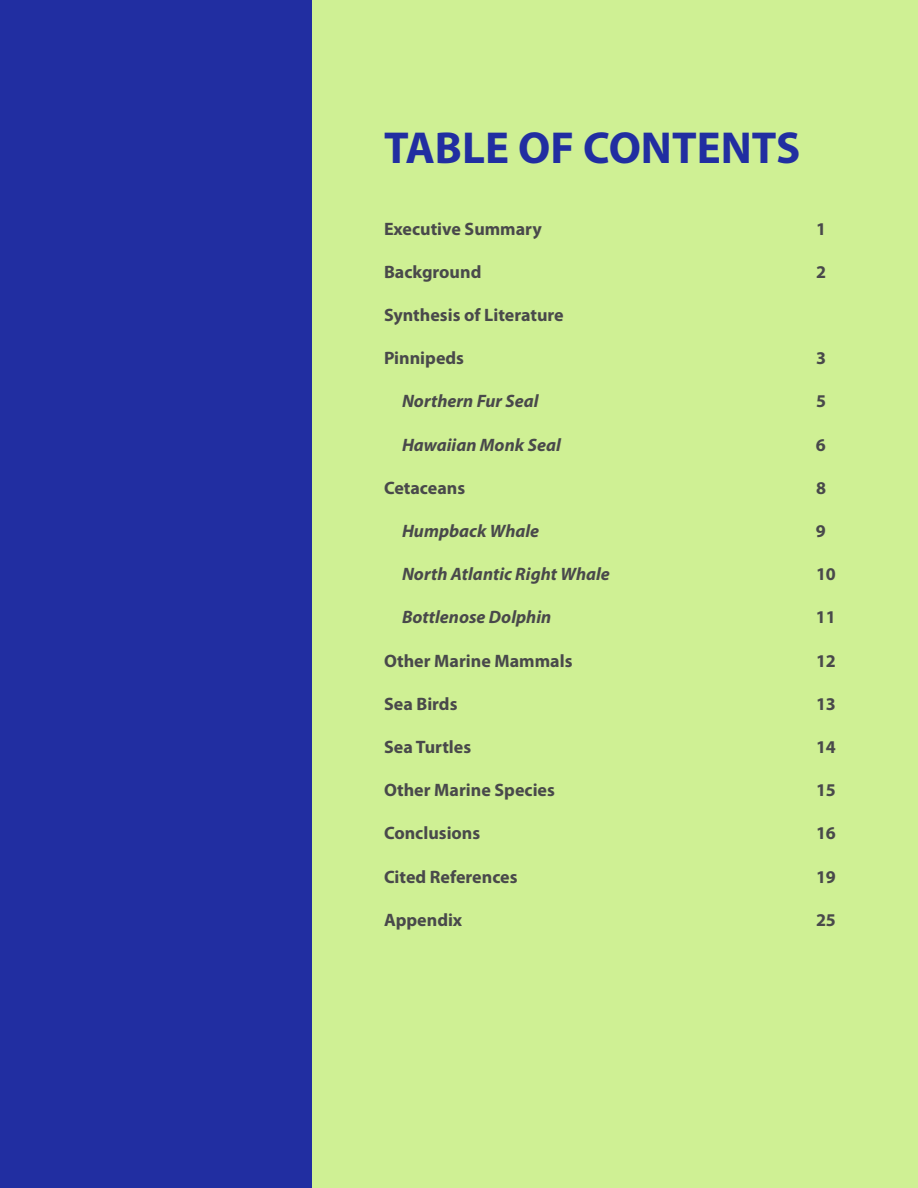
<style>
.page{position:relative;width:918px;height:1188px;background:#fff}
.page>*{position:absolute;margin:0;border:0;box-sizing:border-box;transform-origin:0 0}
.t1{font:700 45px "Myriad Pro";color:#212ea1}
.t2{font:700 18px "Myriad Pro";color:#49494b}
.t3{font:italic 700 18px "Myriad Pro";color:#49494b}
</style>
<div class="page">
<div style="left:0;top:0;width:417px;height:1188px;background:#212ea1"></div>
<div style="left:312px;top:0;width:606px;height:1188px;background:#cff094"></div>
<p class="t1" style="left:384px;top:119px;width:418px">TABLE OF CONTENTS</p>
<p class="t2" style="left:384px;top:217px;width:159px">Executive Summary</p>
<p class="t2" style="left:816px;top:217px;width:11px">1</p>
<p class="t2" style="left:384px;top:260px;width:99px">Background</p>
<p class="t2" style="left:816px;top:260px;width:11px">2</p>
<p class="t2" style="left:384px;top:303px;width:181px">Synthesis of Literature</p>
<p class="t2" style="left:384px;top:346px;width:82px">Pinnipeds</p>
<p class="t2" style="left:816px;top:346px;width:11px">3</p>
<p class="t3" style="left:402px;top:390px;width:138px">Northern Fur Seal</p>
<p class="t2" style="left:816px;top:390px;width:11px">5</p>
<p class="t3" style="left:402px;top:433px;width:160px">Hawaiian Monk Seal</p>
<p class="t2" style="left:816px;top:433px;width:11px">6</p>
<p class="t2" style="left:384px;top:476px;width:83px">Cetaceans</p>
<p class="t2" style="left:816px;top:476px;width:11px">8</p>
<p class="t3" style="left:402px;top:519px;width:139px">Humpback Whale</p>
<p class="t2" style="left:816px;top:519px;width:11px">9</p>
<p class="t3" style="left:402px;top:562px;width:209px">North Atlantic Right Whale</p>
<p class="t2" style="left:816px;top:562px;width:21px">10</p>
<p class="t3" style="left:402px;top:606px;width:151px">Bottlenose Dolphin</p>
<p class="t2" style="left:816px;top:606px;width:21px">11</p>
<p class="t2" style="left:384px;top:649px;width:190px">Other Marine Mammals</p>
<p class="t2" style="left:816px;top:649px;width:21px">12</p>
<p class="t2" style="left:384px;top:692px;width:75px">Sea Birds</p>
<p class="t2" style="left:816px;top:692px;width:21px">13</p>
<p class="t2" style="left:384px;top:735px;width:89px">Sea Turtles</p>
<p class="t2" style="left:816px;top:735px;width:21px">14</p>
<p class="t2" style="left:384px;top:778px;width:172px">Other Marine Species</p>
<p class="t2" style="left:816px;top:778px;width:21px">15</p>
<p class="t2" style="left:384px;top:822px;width:98px">Conclusions</p>
<p class="t2" style="left:816px;top:822px;width:21px">16</p>
<p class="t2" style="left:384px;top:865px;width:135px">Cited References</p>
<p class="t2" style="left:816px;top:865px;width:21px">19</p>
<p class="t2" style="left:384px;top:908px;width:80px">Appendix</p>
<p class="t2" style="left:816px;top:908px;width:21px">25</p>
</div>
